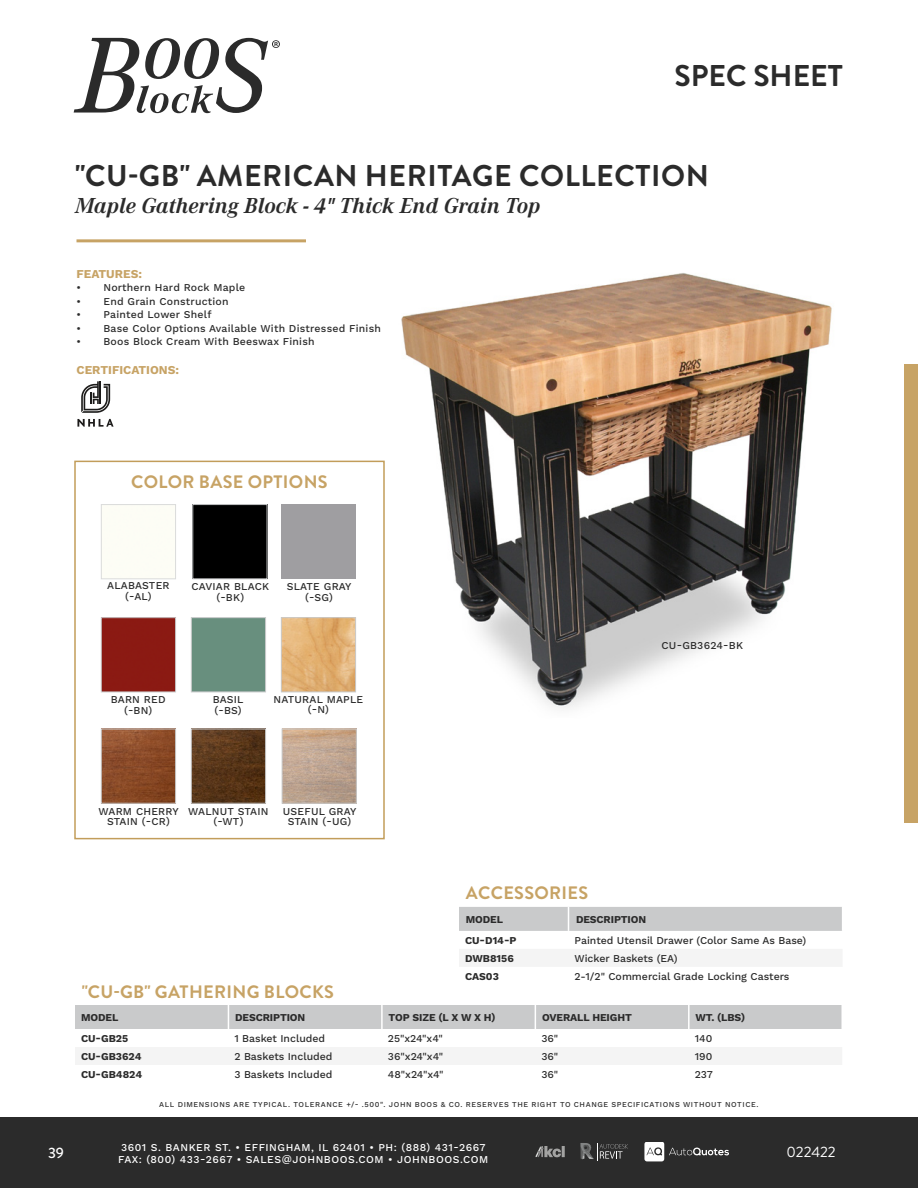
<style>
.page{position:relative;width:918px;height:1188px;background:#fff}
.page>*{position:absolute;margin:0;border:0;box-sizing:border-box;transform-origin:0 0}
.t1{font:700 30px "Brandon Grotesque";letter-spacing:.02em;color:#2b2b2b}
.t2{font:700 30px "Brandon Grotesque";color:#2b2b2b}
.t3{font:italic 700 22.5px "Corporate A";color:#2b2b2b}
.t4{font:700 18px "Brandon Grotesque";letter-spacing:.02em;color:#c7a365}
.t5{font:15px "Brandon Grotesque";color:#fff}
.t6{font:500 15px "Brandon Grotesque";color:#fff}
.BULLET_POINTS{font:700 12px "Work Sans";color:#c7a365}
.BULLET_POINTS-2{font:500 10.5px/10.5px "Work Sans";letter-spacing:.02em;color:#2b2b2b;text-align:center}
.TABLE_ROWS{font:500 10.5px "Work Sans";color:#2b2b2b}
.TABLE_ROWS-2{font:700 10.5px "Work Sans";letter-spacing:-.01em;color:#2b2b2b}
.t7{font:500 10.5px/12.6px "Work Sans";letter-spacing:.05em;color:#fff}
.t8{font:500 7.5px "Work Sans";letter-spacing:.075em;color:#2b2b2b}
</style>
<div class="page">
<div style="left:0;top:1118px;width:918px;height:70px;background:#2b2b2b"></div>
<svg style="left:536px;top:1147px;width:29px;height:10px"></svg>
<svg style="left:644px;top:1142px;width:85px;height:19px"></svg>
<svg style="left:580px;top:1143px;width:48px;height:17px"></svg>
<svg style="left:74px;top:38px;width:206px;height:75px"></svg>
<div style="left:905px;top:365px;width:13px;height:458px;background:#c7a365"></div>
<img style="left:401px;top:273px;width:431px;height:436px">
<hr style="left:76px;top:239px;width:230px;height:3px;background:#c7a365">
<svg style="left:81px;top:381px;width:29px;height:32px"></svg>
<svg style="left:77px;top:419px;width:37px;height:8px"></svg>
<img style="left:103px;top:731px;width:71px;height:71px">
<div style="left:101px;top:729px;width:75px;height:75px;border:1px solid #c9cacb"></div>
<img style="left:193px;top:731px;width:71px;height:71px">
<div style="left:191px;top:729px;width:75px;height:75px;border:1px solid #c9cacb"></div>
<img style="left:284px;top:731px;width:71px;height:71px">
<div style="left:282px;top:729px;width:75px;height:75px;border:1px solid #c9cacb"></div>
<div style="left:194px;top:506px;width:71px;height:71px;background:#000"></div>
<div style="left:192px;top:504px;width:75px;height:75px;border:1px solid #c9cacb"></div>
<div style="left:282px;top:505px;width:74px;height:74px;background:#9f9ea1"></div>
<div style="left:101px;top:504px;width:75px;height:75px;border:1px solid #dadbdb"></div>
<img style="left:283px;top:619px;width:71px;height:71px">
<div style="left:281px;top:617px;width:75px;height:75px;border:1px solid #c9cacb"></div>
<div style="left:191px;top:617px;width:75px;height:75px;background:#688f7e;border:1px solid #c9cacb"></div>
<div style="left:103px;top:619px;width:71px;height:71px;background:#8b1a13"></div>
<div style="left:101px;top:617px;width:75px;height:75px;border:1px solid #c9cacb"></div>
<div style="left:74px;top:461px;width:311px;height:378px;border:2px solid #c29d5a"></div>
<div style="left:459px;top:949px;width:383px;height:17px;background:#f4f4f4"></div>
<div style="left:459px;top:907px;width:383px;height:24px;background:#c9cacb"></div>
<div style="left:75px;top:1047px;width:767px;height:18px;background:#f4f4f4"></div>
<div style="left:75px;top:1005px;width:767px;height:24px;background:#c9cacb"></div>
<hr style="left:381px;top:1005px;width:2px;height:24px;background:#fff">
<h1 class="t2" style="left:675px;top:55px;width:170px">SPEC SHEET</h1>
<p class="t1" style="left:75px;top:155px;width:635px">"CU-GB" AMERICAN HERITAGE COLLECTION</p>
<p class="t3" style="left:75px;top:190px;width:467px">Maple Gathering Block - 4" Thick End Grain Top</p>
<p class="BULLET_POINTS" style="left:76px;top:267px;width:67px">FEATURES:</p>
<p class="BULLET_POINTS-2" style="left:76px;top:283px;width:170px">• Northern Hard Rock Maple</p>
<p class="BULLET_POINTS-2" style="left:76px;top:297px;width:154px">• End Grain Construction</p>
<p class="BULLET_POINTS-2" style="left:76px;top:310px;width:137px">• Painted Lower Shelf</p>
<p class="BULLET_POINTS-2" style="left:76px;top:324px;width:306px">• Base Color Options Available With Distressed Finish</p>
<p class="BULLET_POINTS-2" style="left:76px;top:337px;width:240px">• Boos Block Cream With Beeswax Finish</p>
<p class="BULLET_POINTS" style="left:76px;top:363px;width:104px">CERTIFICATIONS:</p>
<p class="t4" style="left:131px;top:469px;width:198px">COLOR BASE OPTIONS</p>
<p class="BULLET_POINTS-2" style="left:107px;top:581px;width:64px">ALABASTER</p>
<p class="BULLET_POINTS-2" style="left:125px;top:592px;width:28px">(-AL)</p>
<p class="BULLET_POINTS-2" style="left:192px;top:582px;width:79px">CAVIAR BLACK</p>
<p class="BULLET_POINTS-2" style="left:216px;top:592px;width:29px">(-BK)</p>
<p class="BULLET_POINTS-2" style="left:287px;top:582px;width:66px">SLATE GRAY</p>
<p class="BULLET_POINTS-2" style="left:305px;top:592px;width:29px">(-SG)</p>
<p class="BULLET_POINTS-2" style="left:111px;top:695px;width:56px">BARN RED</p>
<p class="BULLET_POINTS-2" style="left:124px;top:705px;width:30px">(-BN)</p>
<p class="BULLET_POINTS-2" style="left:213px;top:695px;width:32px">BASIL</p>
<p class="BULLET_POINTS-2" style="left:214px;top:705px;width:29px">(-BS)</p>
<p class="BULLET_POINTS-2" style="left:274px;top:695px;width:91px">NATURAL MAPLE</p>
<p class="BULLET_POINTS-2" style="left:308px;top:705px;width:23px">(-N)</p>
<p class="BULLET_POINTS-2" style="left:99px;top:806px;width:82px">WARM CHERRY<br>STAIN (-CR)</p>
<p class="BULLET_POINTS-2" style="left:188px;top:806px;width:82px">WALNUT STAIN</p>
<p class="BULLET_POINTS-2" style="left:213px;top:817px;width:32px">(-WT)</p>
<p class="BULLET_POINTS-2" style="left:283px;top:806px;width:75px">USEFUL GRAY<br>STAIN (-UG)</p>
<p class="BULLET_POINTS-2" style="left:662px;top:640px;width:83px">CU-GB3624-BK</p>
<p class="t4" style="left:466px;top:881px;width:124px">ACCESSORIES</p>
<p class="TABLE_ROWS-2" style="left:466px;top:913px;width:39px">MODEL</p>
<p class="TABLE_ROWS-2" style="left:576px;top:913px;width:72px">DESCRIPTION</p>
<p class="TABLE_ROWS-2" style="left:465px;top:934px;width:53px">CU-D14-P</p>
<p class="TABLE_ROWS" style="left:574px;top:934px;width:233px">Painted Utensil Drawer (Color Same As Base)</p>
<p class="TABLE_ROWS-2" style="left:465px;top:952px;width:50px">DWB8156</p>
<p class="TABLE_ROWS" style="left:574px;top:952px;width:105px">Wicker Baskets (EA)</p>
<p class="TABLE_ROWS-2" style="left:465px;top:970px;width:35px">CAS03</p>
<p class="TABLE_ROWS" style="left:574px;top:970px;width:217px">2-1/2" Commercial Grade Locking Casters</p>
<p class="t4" style="left:82px;top:979px;width:254px">"CU-GB" GATHERING BLOCKS</p>
<p class="TABLE_ROWS-2" style="left:81px;top:1011px;width:39px">MODEL</p>
<p class="TABLE_ROWS-2" style="left:235px;top:1011px;width:72px">DESCRIPTION</p>
<p class="TABLE_ROWS-2" style="left:389px;top:1011px;width:109px">TOP SIZE (L X W X H)</p>
<p class="TABLE_ROWS-2" style="left:542px;top:1011px;width:91px">OVERALL HEIGHT</p>
<p class="TABLE_ROWS-2" style="left:696px;top:1011px;width:51px">WT. (LBS)</p>
<p class="TABLE_ROWS-2" style="left:81px;top:1032px;width:49px">CU-GB25</p>
<p class="TABLE_ROWS" style="left:234px;top:1032px;width:92px">1 Basket Included</p>
<p class="TABLE_ROWS" style="left:388px;top:1032px;width:56px">25"x24"x4"</p>
<p class="TABLE_ROWS" style="left:541px;top:1032px;width:18px">36"</p>
<p class="TABLE_ROWS" style="left:695px;top:1032px;width:19px">140</p>
<p class="TABLE_ROWS-2" style="left:81px;top:1050px;width:62px">CU-GB3624</p>
<p class="TABLE_ROWS" style="left:234px;top:1050px;width:100px">2 Baskets Included</p>
<p class="TABLE_ROWS" style="left:388px;top:1050px;width:57px">36"x24"x4"</p>
<p class="TABLE_ROWS" style="left:541px;top:1050px;width:18px">36"</p>
<p class="TABLE_ROWS" style="left:695px;top:1050px;width:19px">190</p>
<p class="TABLE_ROWS-2" style="left:81px;top:1068px;width:63px">CU-GB4824</p>
<p class="TABLE_ROWS" style="left:234px;top:1068px;width:100px">3 Baskets Included</p>
<p class="TABLE_ROWS" style="left:388px;top:1068px;width:57px">48"x24"x4"</p>
<p class="TABLE_ROWS" style="left:541px;top:1068px;width:18px">36"</p>
<p class="TABLE_ROWS" style="left:695px;top:1068px;width:19px">237</p>
<p class="t8" style="left:159px;top:1100px;width:601px">ALL DIMENSIONS ARE TYPICAL. TOLERANCE +/- .500". JOHN BOOS &amp; CO. RESERVES THE RIGHT TO CHANGE SPECIFICATIONS WITHOUT NOTICE.</p>
<h3 class="t6" style="left:48px;top:1143px;width:18px">39</h3>
<p class="t7" style="left:118px;top:1141px;width:372px">3601 S. BANKER ST. • EFFINGHAM, IL 62401 • PH: (888) 431-2667<br>FAX: (800) 433-2667 • SALES@JOHNBOOS.COM • JOHNBOOS.COM</p>
<p class="t5" style="left:787px;top:1142px;width:51px">022422</p>
</div>
